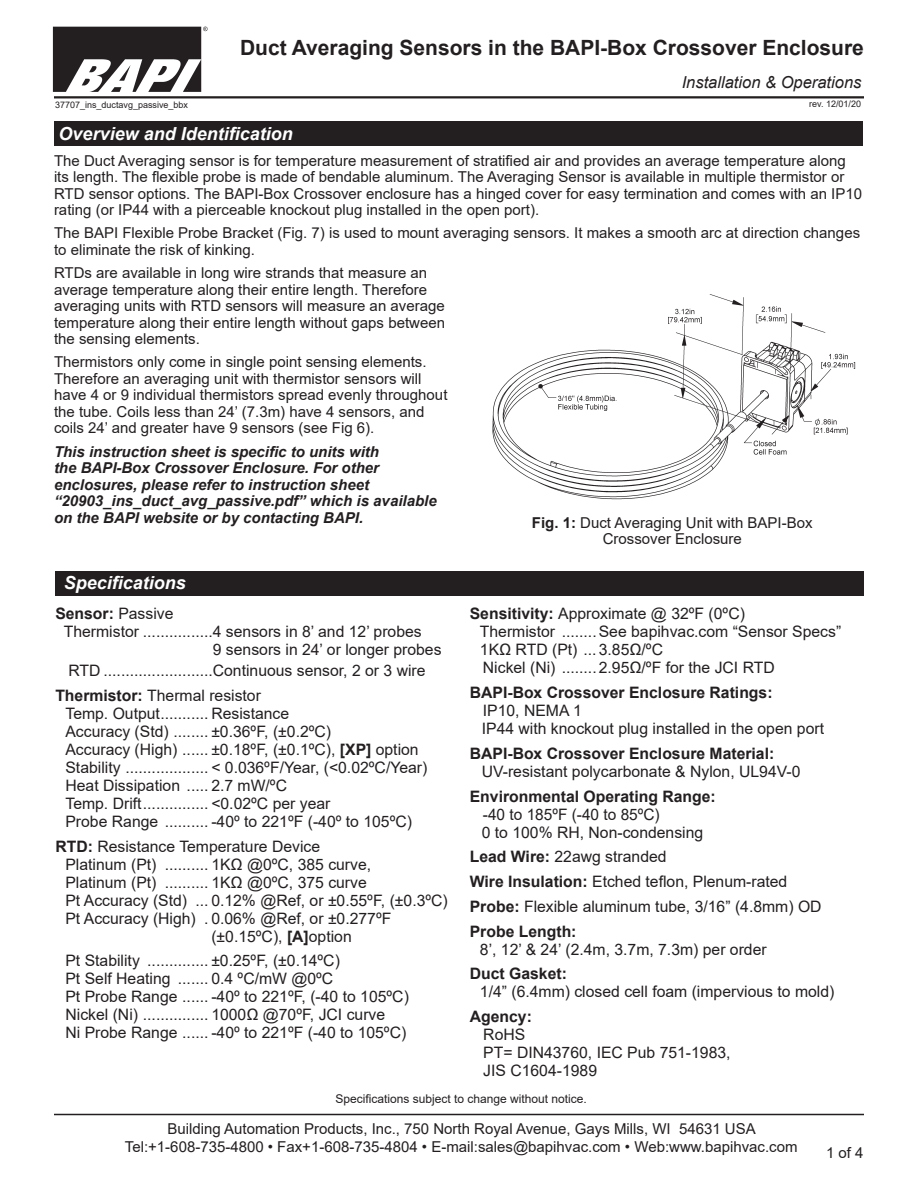
<style>
.page{position:relative;width:918px;height:1188px;background:#fff}
.page>*{position:absolute;margin:0;border:0;box-sizing:border-box;transform-origin:0 0}
.t1{font:700 21px "Arial";color:#231f20}
.Datasheet_Section_Ti{font:italic 700 18px "Arial";color:#fff}
.t2{font:italic 16.5px "Arial";color:#231f20}
.t3{font:15.75px "Arial";color:#231f20}
.t4{font:700 15.75px "Arial";color:#231f20}
.t5{font:15px/16.5px "Arial";color:#231f20}
.t6{font:italic 700 15px/16.5px "Arial";color:#231f20}
.t7{font:12px "Arial";color:#231f20}
.t8{font:9px "Arial";color:#231f20}
.s1{font-weight:700}
.s2{font-weight:400}
</style>
<div class="page">
<img style="left:53px;top:27px;width:155px;height:65px">
<hr style="left:54px;top:96px;width:810px;height:2px;background:#231f20">
<hr style="left:54px;top:1114px;width:810px;height:1px;background:#231f20">
<div style="left:55px;top:121px;width:808px;height:25px;background:#231f20"></div>
<img style="left:492px;top:294px;width:364px;height:206px">
<div style="left:56px;top:571px;width:808px;height:25px;background:#231f20"></div>
<h1 class="t1" style="left:240px;top:33px;width:625px">Duct Averaging Sensors in the BAPI-Box Crossover Enclosure</h1>
<p class="t2" style="left:682px;top:71px;width:181px">Installation &amp; Operations</p>
<p class="t8" style="left:55px;top:98px;width:135px">37707_ins_ductavg_passive_bbx</p>
<p class="t8" style="left:809px;top:98px;width:53px">rev. 12/01/20</p>
<p class="Datasheet_Section_Ti" style="left:59px;top:121px;width:236px">Overview and Identification</p>
<p class="t5" style="left:54px;top:152px;width:810px">The Duct Averaging sensor is for temperature measurement of stratified air and provides an average temperature along its length. The flexible probe is made of bendable aluminum. The Averaging Sensor is available in multiple thermistor or RTD sensor options. The BAPI-Box Crossover enclosure has a hinged cover for easy termination and comes with an IP10 rating (or IP44 with a pierceable knockout plug installed in the open port).</p>
<p class="t5" style="left:54px;top:225px;width:808px">The BAPI Flexible Probe Bracket (Fig. 7) is used to mount averaging sensors. It makes a smooth arc at direction changes to eliminate the risk of kinking.</p>
<p class="t5" style="left:54px;top:265px;width:393px">RTDs are available in long wire strands that measure an average temperature along their entire length. Therefore averaging units with RTD sensors will measure an average temperature along their entire length without gaps between the sensing elements.</p>
<p class="t5" style="left:54px;top:354px;width:395px">Thermistors only come in single point sensing elements.<br>Therefore an averaging unit with thermistor sensors will have 4 or 9 individual thermistors spread evenly throughout the tube. Coils less than 24’ (7.3m) have 4 sensors, and coils 24’ and greater have 9 sensors (see Fig 6).</p>
<p class="t6" style="left:54px;top:444px;width:384px">This instruction sheet is specific to units with<br>the BAPI-Box Crossover Enclosure. For other enclosures, please refer to instruction sheet “20903_ins_duct_avg_passive.pdf” which is available on the BAPI website or by contacting BAPI.</p>
<p class="t5" style="left:532px;top:514px;width:282px;text-align:center"><span class="s1">Fig. 1:</span> Duct Averaging Unit with BAPI-Box<br>Crossover Enclosure</p>
<p class="Datasheet_Section_Ti" style="left:64px;top:571px;width:124px">Specifications</p>
<p class="t4" style="left:55px;top:603px;width:120px">Sensor: <span class="s2">Passive</span></p>
<p class="t3" style="left:64px;top:621px;width:359px">Thermistor ................4 sensors in 8’ and 12’ probes</p>
<p class="t3" style="left:213px;top:639px;width:230px">9 sensors in 24’ or longer probes</p>
<p class="t3" style="left:68px;top:660px;width:359px">RTD .........................Continuous sensor, 2 or 3 wire</p>
<p class="t3" style="left:55px;top:685px;width:207px"><span class="s1">Thermistor:</span> Thermal resistor</p>
<p class="t3" style="left:65px;top:703px;width:225px">Temp. Output........... Resistance</p>
<p class="t3" style="left:65px;top:721px;width:267px">Accuracy (Std) ........ ±0.36ºF, (±0.2ºC)</p>
<p class="t3" style="left:65px;top:739px;width:355px">Accuracy (High) ...... ±0.18ºF, (±0.1ºC), <span class="s1">[XP]</span> option</p>
<p class="t3" style="left:65px;top:757px;width:363px">Stability ................... &lt; 0.036ºF/Year, (&lt;0.02ºC/Year)</p>
<p class="t3" style="left:65px;top:775px;width:223px">Heat Dissipation ..... 2.7 mW/ºC</p>
<p class="t3" style="left:65px;top:793px;width:266px">Temp. Drift............... &lt;0.02ºC per year</p>
<p class="t3" style="left:65px;top:811px;width:348px">Probe Range .......... -40º to 221ºF (-40º to 105ºC)</p>
<p class="t3" style="left:55px;top:835px;width:266px"><span class="s1">RTD:</span> Resistance Temperature Device</p>
<p class="t3" style="left:65px;top:853px;width:307px">Platinum (Pt) .......... 1KΩ @0ºC, 385 curve,</p>
<p class="t3" style="left:65px;top:871px;width:303px">Platinum (Pt) .......... 1KΩ @0ºC, 375 curve</p>
<p class="t3" style="left:65px;top:889px;width:384px">Pt Accuracy (Std) ... 0.12% @Ref, or ±0.55ºF, (±0.3ºC)</p>
<p class="t3" style="left:65px;top:907px;width:327px">Pt Accuracy (High) . 0.06% @Ref, or ±0.277ºF</p>
<p class="t3" style="left:211px;top:925px;width:142px">(±0.15ºC), <span class="s1">[A]</span>option</p>
<p class="t3" style="left:65px;top:950px;width:276px">Pt Stability .............. ±0.25ºF, (±0.14ºC)</p>
<p class="t3" style="left:65px;top:968px;width:269px">Pt Self Heating ....... 0.4 ºC/mW @0ºC</p>
<p class="t3" style="left:65px;top:986px;width:345px">Pt Probe Range ...... -40º to 221ºF, (-40 to 105ºC)</p>
<p class="t3" style="left:65px;top:1004px;width:321px">Nickel (Ni) ............... 1000Ω @70ºF, JCI curve</p>
<p class="t3" style="left:65px;top:1022px;width:342px">Ni Probe Range ...... -40º to 221ºF (-40 to 105ºC)</p>
<p class="t3" style="left:470px;top:603px;width:277px"><span class="s1">Sensitivity:</span> Approximate @ 32ºF (0ºC)</p>
<p class="t3" style="left:480px;top:621px;width:363px">Thermistor ........See bapihvac.com “Sensor Specs”</p>
<p class="t3" style="left:480px;top:639px;width:185px">1KΩ RTD (Pt) ...3.85Ω/ºC</p>
<p class="t3" style="left:483px;top:657px;width:293px">Nickel (Ni) ........2.95Ω/ºF for the JCI RTD</p>
<p class="t4" style="left:470px;top:682px;width:304px">BAPI-Box Crossover Enclosure Ratings:</p>
<p class="t3" style="left:483px;top:700px;width:100px">IP10, NEMA 1</p>
<p class="t3" style="left:482px;top:718px;width:344px">IP44 with knockout plug installed in the open port</p>
<p class="t4" style="left:470px;top:742px;width:306px">BAPI-Box Crossover Enclosure Material:</p>
<p class="t3" style="left:482px;top:761px;width:320px">UV-resistant polycarbonate &amp; Nylon, UL94V-0</p>
<p class="t4" style="left:470px;top:785px;width:247px">Environmental Operating Range:</p>
<p class="t3" style="left:483px;top:803px;width:178px">-40 to 185ºF (-40 to 85ºC)</p>
<p class="t3" style="left:482px;top:821px;width:223px">0 to 100% RH, Non-condensing</p>
<p class="t3" style="left:470px;top:846px;width:198px"><span class="s1">Lead Wire:</span> 22awg stranded</p>
<p class="t3" style="left:470px;top:871px;width:319px"><span class="s1">Wire Insulation:</span> Etched teflon, Plenum-rated</p>
<p class="t3" style="left:470px;top:896px;width:353px"><span class="s1">Probe:</span> Flexible aluminum tube, 3/16” (4.8mm) OD</p>
<p class="t4" style="left:470px;top:920px;width:108px">Probe Length:</p>
<p class="t3" style="left:480px;top:938px;width:288px">8’, 12’ &amp; 24’ (2.4m, 3.7m, 7.3m) per order</p>
<p class="t4" style="left:470px;top:963px;width:99px">Duct Gasket:</p>
<p class="t3" style="left:480px;top:981px;width:356px">1/4” (6.4mm) closed cell foam (impervious to mold)</p>
<p class="t4" style="left:470px;top:1006px;width:64px">Agency:</p>
<p class="t3" style="left:483px;top:1024px;width:44px">RoHS</p>
<p class="t3" style="left:483px;top:1042px;width:249px">PT= DIN43760, IEC Pub 751-1983,</p>
<p class="t3" style="left:483px;top:1060px;width:115px">JIS C1604-1989</p>
<p class="t7" style="left:335px;top:1090px;width:253px">Specifications subject to change without notice.</p>
<p class="t5" style="left:125px;top:1119px;width:674px;line-height:18px;text-align:center">Building Automation Products, Inc., 750 North Royal Avenue, Gays Mills, WI 54631 USA<br>Tel:+1-608-735-4800 • Fax+1-608-735-4804 • E-mail:sales@bapihvac.com • Web:www.bapihvac.com</p>
<p class="t5" style="left:826px;top:1145px;width:39px">1 of 4</p>
</div>
